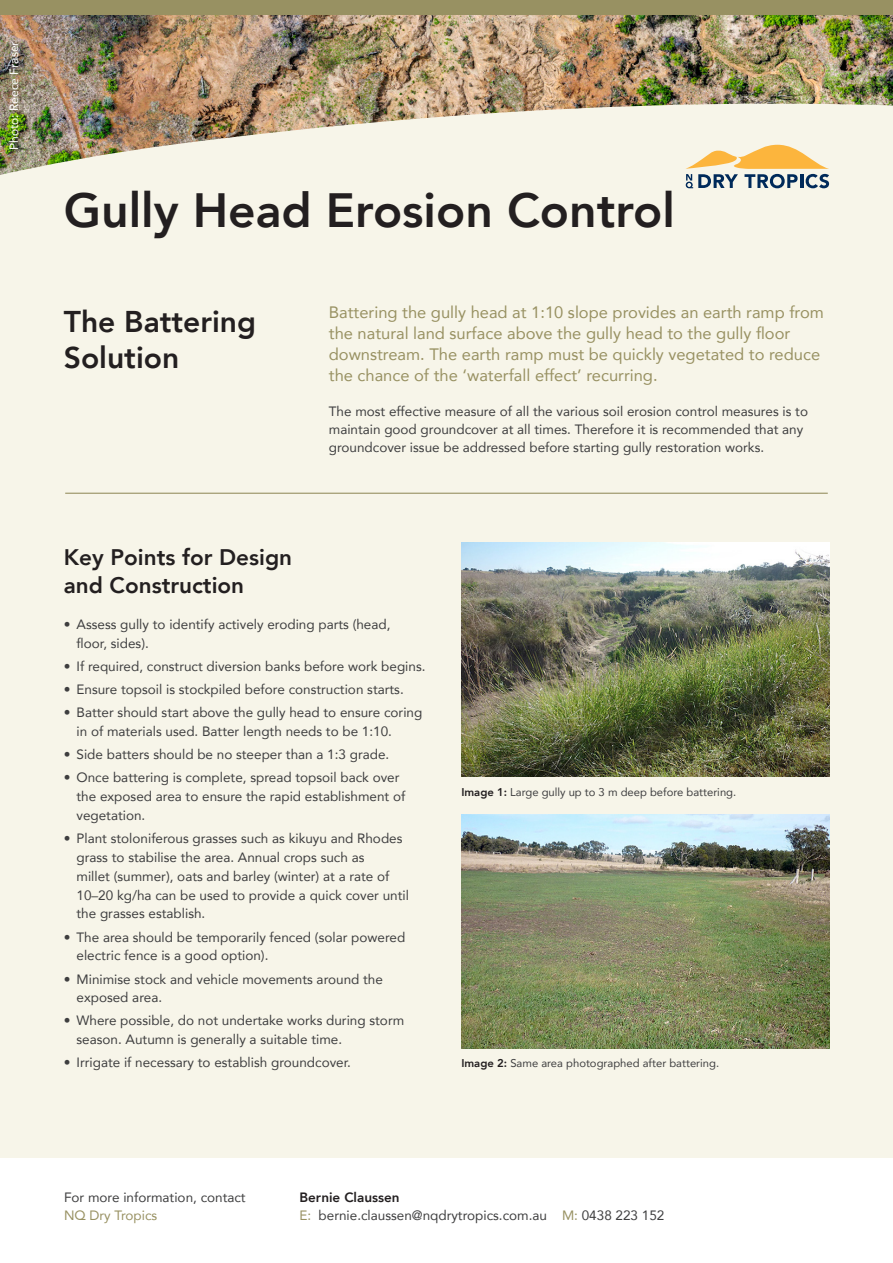
<style>
.page{position:relative;width:893px;height:1263px;background:#fff}
.page>*{position:absolute;margin:0;border:0;box-sizing:border-box;transform-origin:0 0}
.Heading_1{font:800 48px "Avenir";color:#231f20}
.t1{font:800 30px/36px "Avenir";color:#231f20}
.Heading_2{font:800 22.5px/27.9px "Avenir";color:#231f20}
.Intro_text{font:16.5px/21px "Avenir";color:#989162}
.Body_Copy{font:13.5px/18.9px "Avenir";color:#3e3e3f}
.Heading_2-2{font:12px "Avenir";color:#fff}
.t2{font:11.25px "Avenir";color:#3e3e3f}
.s1{font-weight:800;color:#231f20}
.s2{color:#989162}
</style>
<div class="page">
<div style="left:0;top:0;width:893px;height:1157px;background:#f7f5e9"></div>
<hr style="left:65px;top:493px;width:763px;height:1px;background:#989162">
<img style="left:461px;top:543px;width:368px;height:233px">
<img style="left:461px;top:815px;width:368px;height:234px">
<img style="left:0;top:15px;width:893px;height:56px">
<img style="left:0;top:71px;width:893px;height:118px">
<div style="left:0;top:0;width:893px;height:15px;background:#989162"></div>
<svg style="left:685px;top:145px;width:144px;height:43px"></svg>
<p class="Heading_2-2" style="left:4px;top:150px;width:110px;rotate:-90deg">Photo: Reece Fraser</p>
<p class="Heading_1" style="left:64px;top:173px;width:613px">Gully Head Erosion Control</p>
<p class="t1" style="left:64px;top:303px;width:194px">The Battering<br>Solution</p>
<p class="Intro_text" style="left:329px;top:301px;width:497px">Battering the gully head at 1:10 slope provides an earth ramp from the natural land surface above the gully head to the gully floor downstream. The earth ramp must be quickly vegetated to reduce the chance of the ‘waterfall effect’ recurring.</p>
<p class="Body_Copy" style="left:329px;top:402px;width:481px;line-height:18px">The most effective measure of all the various soil erosion control measures is to maintain good groundcover at all times. Therefore it is recommended that any groundcover issue be addressed before starting gully restoration works.</p>
<p class="Heading_2" style="left:64px;top:543px;width:230px">Key Points for Design and Construction</p>
<p class="Body_Copy" style="left:77px;top:614px;width:315px;text-indent:-13px">• Assess gully to identify actively eroding parts (head, floor, sides).</p>
<p class="Body_Copy" style="left:64px;top:656px;width:363px">• If required, construct diversion banks before work begins.</p>
<p class="Body_Copy" style="left:64px;top:679px;width:341px">• Ensure topsoil is stockpiled before construction starts.</p>
<p class="Body_Copy" style="left:77px;top:702px;width:347px;text-indent:-13px">• Batter should start above the gully head to ensure coring in of materials used. Batter length needs to be 1:10.</p>
<p class="Body_Copy" style="left:64px;top:744px;width:327px">• Side batters should be no steeper than a 1:3 grade.</p>
<p class="Body_Copy" style="left:77px;top:768px;width:330px;text-indent:-13px">• Once battering is complete, spread topsoil back over the exposed area to ensure the rapid establishment of vegetation.</p>
<p class="Body_Copy" style="left:77px;top:828px;width:334px;text-indent:-13px">• Plant stoloniferous grasses such as kikuyu and Rhodes grass to stabilise the area. Annual crops such as<br>millet (summer), oats and barley (winter) at a rate of 10–20 kg/ha can be used to provide a quick cover until the grasses establish.</p>
<p class="Body_Copy" style="left:77px;top:927px;width:330px;text-indent:-13px">• The area should be temporarily fenced (solar powered electric fence is a good option).</p>
<p class="Body_Copy" style="left:77px;top:969px;width:308px;text-indent:-13px">• Minimise stock and vehicle movements around the exposed area.</p>
<p class="Body_Copy" style="left:77px;top:1011px;width:329px;text-indent:-13px">• Where possible, do not undertake works during storm season. Autumn is generally a suitable time.</p>
<p class="Body_Copy" style="left:64px;top:1053px;width:289px">• Irrigate if necessary to establish groundcover.</p>
<p class="t2" style="left:461px;top:783px;width:276px"><span class="s1">Image 1:</span> Large gully up to 3 m deep before battering.</p>
<p class="t2" style="left:461px;top:1054px;width:259px"><span class="s1">Image 2:</span> Same area photographed after battering.</p>
<p class="Body_Copy" style="left:64px;top:1188px;width:183px;line-height:18px">For more information, contact<br><span class="s2">NQ Dry Tropics</span></p>
<p class="Body_Copy" style="left:299px;top:1188px;width:367px;line-height:18px"><span class="s1">Bernie Claussen<br></span><span class="s2">E:</span> bernie.claussen@nqdrytropics.com.au <span class="s2">M:</span> 0438 223 152</p>
</div>
